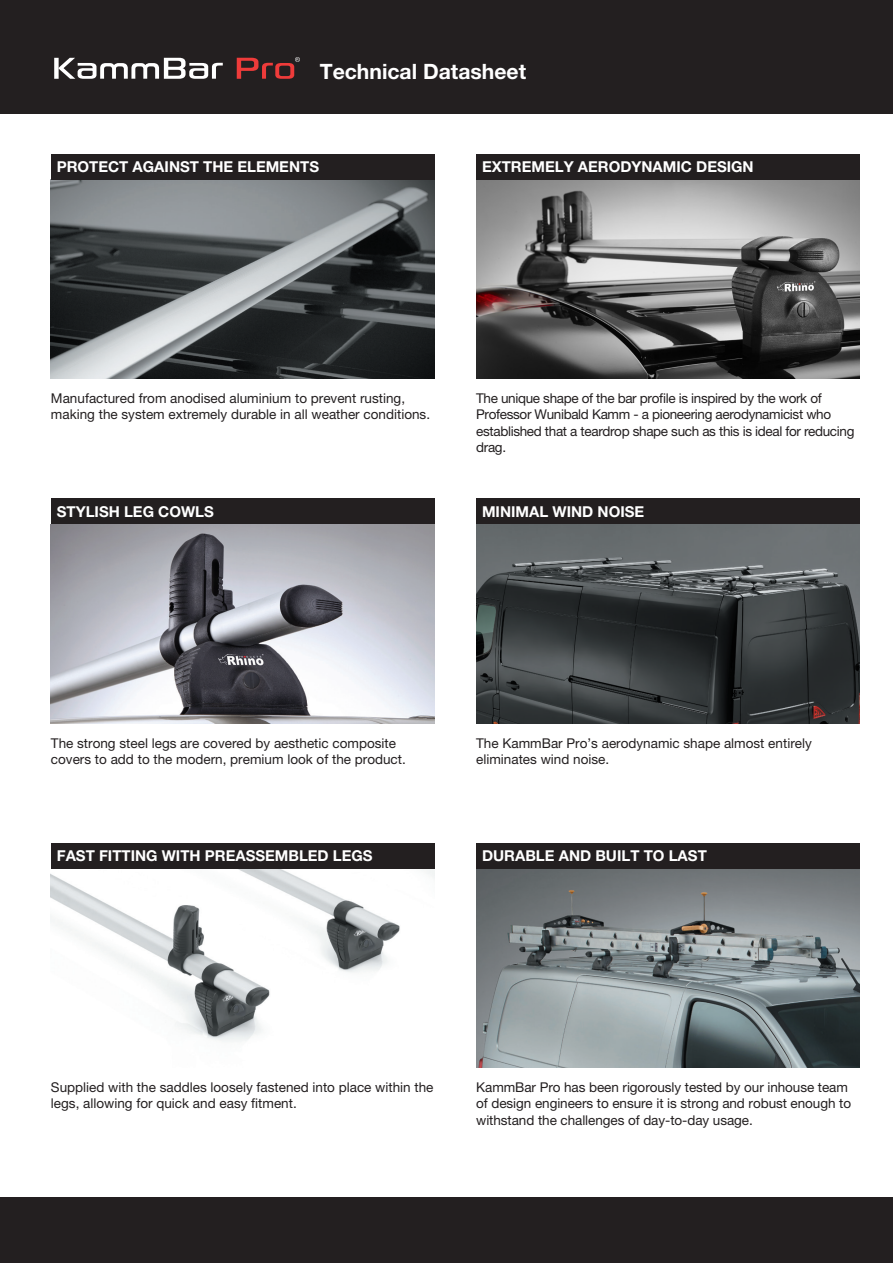
<style>
.page{position:relative;width:893px;height:1263px;background:#fff}
.page>*{position:absolute;margin:0;border:0;box-sizing:border-box;transform-origin:0 0}
.t1{font:700 21.15px "Helvetica Neue LT Pro";color:#fff}
.t2{font:700 15px "Helvetica Neue LT Pro";color:#fff}
.t3{font:13.5px/16.2px "Helvetica Neue LT Pro";color:#231f20}
.t4{font:13.5px/16.2px "Helvetica Neue LT Pro";letter-spacing:-.025em;color:#231f20}
</style>
<div class="page">
<div style="left:0;top:0;width:893px;height:114px;background:#231f20"></div>
<div style="left:0;top:1197px;width:893px;height:66px;background:#231f20"></div>
<img style="left:51px;top:180px;width:383px;height:199px">
<img style="left:476px;top:180px;width:383px;height:199px">
<img style="left:51px;top:524px;width:383px;height:199px">
<img style="left:476px;top:524px;width:383px;height:199px">
<img style="left:51px;top:869px;width:383px;height:173px">
<img style="left:476px;top:869px;width:383px;height:199px">
<div style="left:51px;top:154px;width:383px;height:26px;background:#231f20"></div>
<div style="left:476px;top:154px;width:383px;height:26px;background:#231f20"></div>
<div style="left:51px;top:499px;width:383px;height:25px;background:#231f20"></div>
<div style="left:476px;top:499px;width:383px;height:25px;background:#231f20"></div>
<div style="left:51px;top:843px;width:383px;height:26px;background:#231f20"></div>
<div style="left:476px;top:843px;width:383px;height:26px;background:#231f20"></div>
<svg style="left:54px;top:58px;width:169px;height:21px"></svg>
<svg style="left:237px;top:57px;width:63px;height:22px"></svg>
<p class="t1" style="left:320px;top:58px;width:208px">Technical Datasheet</p>
<p class="t2" style="left:57px;top:158px;width:264px">PROTECT AGAINST THE ELEMENTS</p>
<p class="t2" style="left:482px;top:158px;width:273px">EXTREMELY AERODYNAMIC DESIGN</p>
<p class="t3" style="left:51px;top:390px;width:381px">Manufactured from anodised aluminium to prevent rusting, making the system extremely durable in all weather conditions.</p>
<p class="t4" style="left:476px;top:390px;width:380px">The unique shape of the bar profile is inspired by the work of Professor Wunibald Kamm - a pioneering aerodynamicist who established that a teardrop shape such as this is ideal for reducing drag.</p>
<p class="t2" style="left:57px;top:502px;width:158px">STYLISH LEG COWLS</p>
<p class="t2" style="left:482px;top:502px;width:164px">MINIMAL WIND NOISE</p>
<p class="t3" style="left:51px;top:735px;width:356px">The strong steel legs are covered by aesthetic composite covers to add to the modern, premium look of the product.</p>
<p class="t3" style="left:476px;top:735px;width:337px">The KammBar Pro’s aerodynamic shape almost entirely eliminates wind noise.</p>
<p class="t2" style="left:57px;top:847px;width:317px">FAST FITTING WITH PREASSEMBLED LEGS</p>
<p class="t2" style="left:482px;top:847px;width:226px">DURABLE AND BUILT TO LAST</p>
<p class="t3" style="left:51px;top:1079px;width:384px">Supplied with the saddles loosely fastened into place within the legs, allowing for quick and easy fitment.</p>
<p class="t3" style="left:476px;top:1079px;width:376px">KammBar Pro has been rigorously tested by our inhouse team of design engineers to ensure it is strong and robust enough to withstand the challenges of day-to-day usage.</p>
</div>
